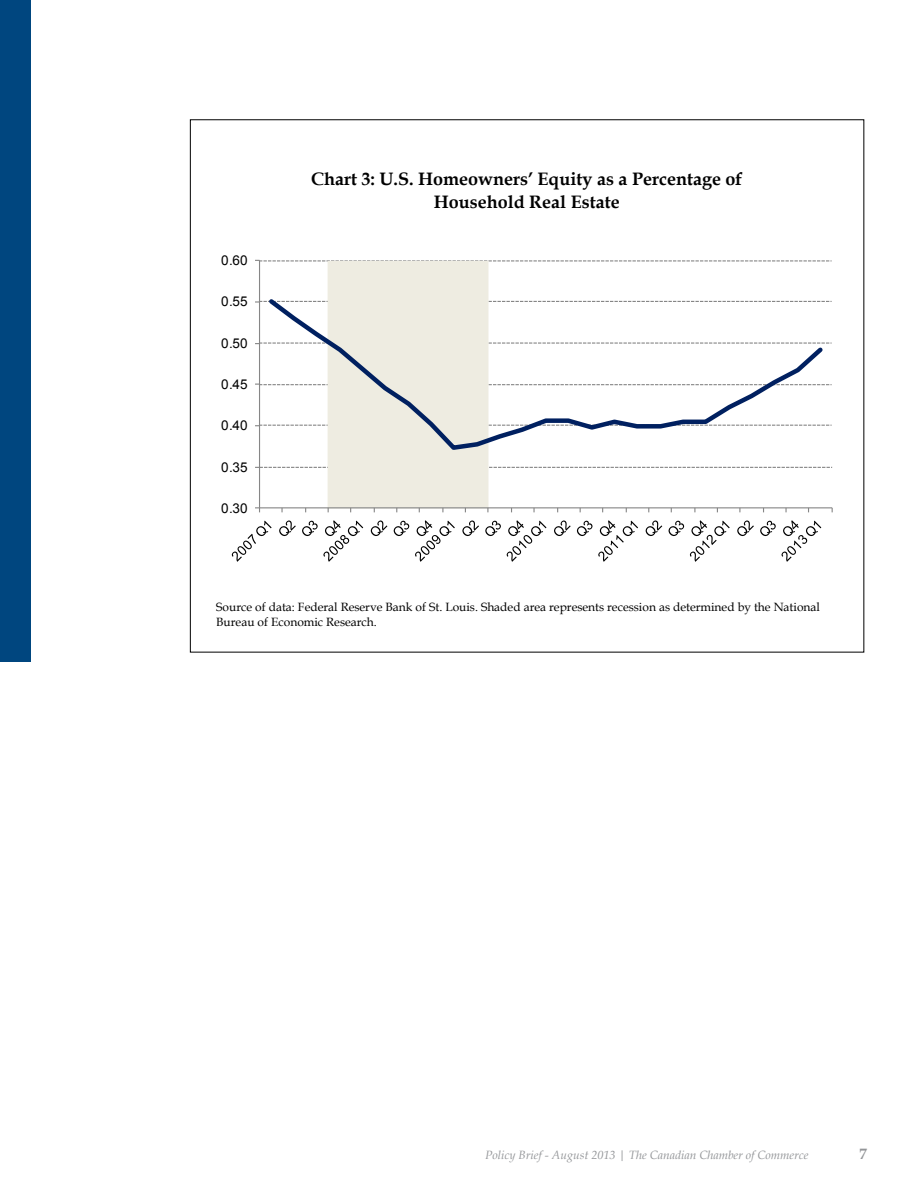
<style>
.page{position:relative;width:918px;height:1188px;background:#fff}
.page>*{position:absolute;margin:0;border:0;box-sizing:border-box;transform-origin:0 0}
.t1{font:700 18px/22.5px "Book Antiqua";color:#000;text-align:center}
.t2{font:700 15px "Book Antiqua";color:#939598}
.t3{font:13.5px "Arial";letter-spacing:.025em;color:#000}
.t4{font:12px/15px "Book Antiqua";color:#000}
.t5{font:italic 12px "Book Antiqua";color:#939598}
</style>
<div class="page">
<div style="left:0;top:0;width:31px;height:662px;background:#00467f"></div>
<svg style="left:231px;top:259px;width:602px;height:303px"></svg>
<p class="t3" style="left:221px;top:251px;width:28px">0.60</p>
<p class="t3" style="left:221px;top:293px;width:28px">0.55</p>
<p class="t3" style="left:221px;top:334px;width:28px">0.50</p>
<p class="t3" style="left:221px;top:376px;width:28px">0.45</p>
<p class="t3" style="left:221px;top:417px;width:28px">0.40</p>
<p class="t3" style="left:221px;top:458px;width:28px">0.35</p>
<p class="t3" style="left:221px;top:500px;width:28px">0.30</p>
<h1 class="t1" style="left:311px;top:168px;width:433px">Chart 3: U.S. Homeowners’ Equity as a Percentage of<br>Household Real Estate</h1>
<p class="t4" style="left:216px;top:600px;width:605px">Source of data: Federal Reserve Bank of St. Louis. Shaded area represents recession as determined by the National<br>Bureau of Economic Research.</p>
<p class="t5" style="left:485px;top:1147px;width:325px">Policy Brief - August 2013 | The Canadian Chamber of Commerce</p>
<p class="t2" style="left:860px;top:1144px;width:9px">7</p>
</div>
